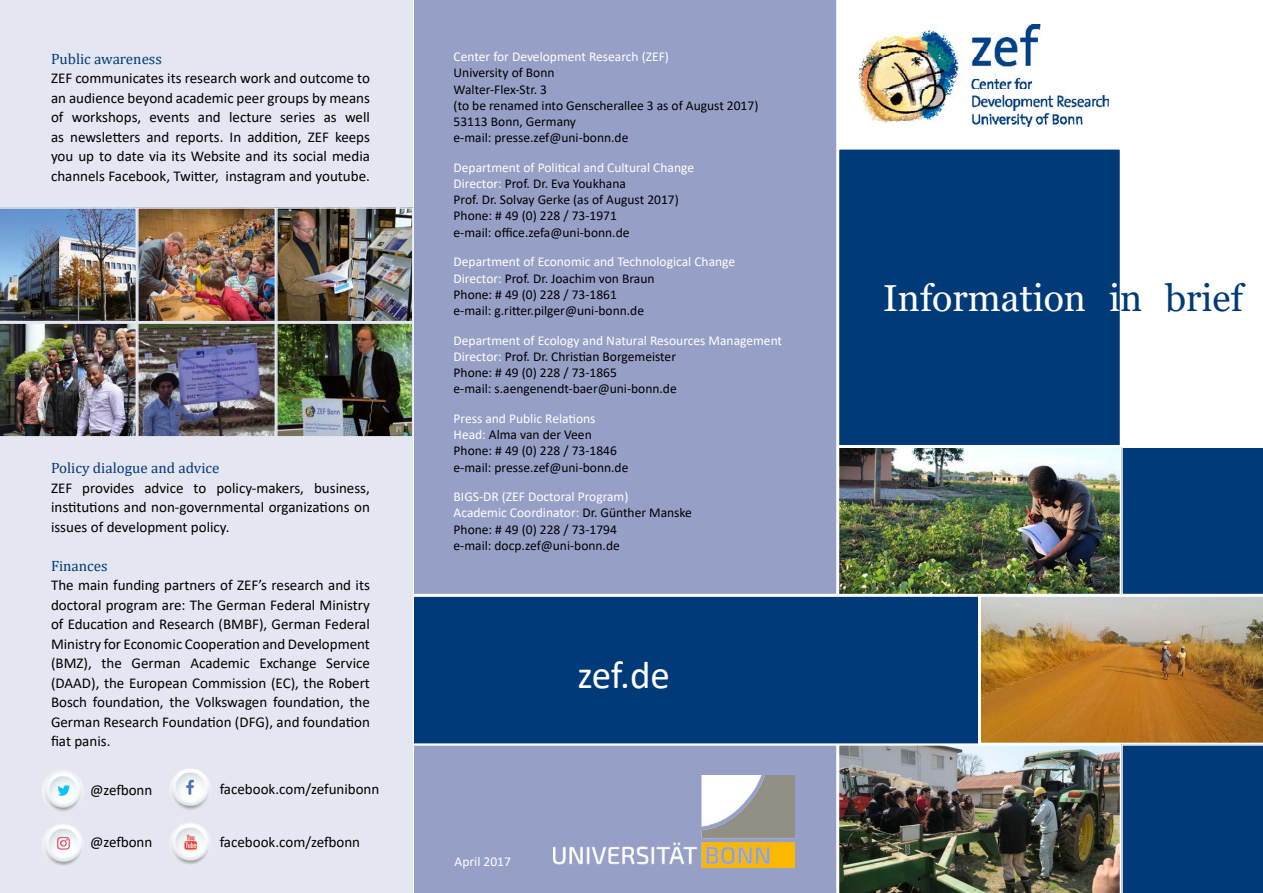
<style>
.page{position:relative;width:1263px;height:893px;background:#fff}
.page>*{position:absolute;margin:0;border:0;box-sizing:border-box;transform-origin:0 0}
.t1{font:39px "Calibri";color:#fff}
.t2{font:37.5px "Georgia";color:#fff}
.t3{font:15px/19.5px "Calibri";color:#000;text-align:justify}
.t4{font:15px "Cambria";color:#003a78}
.t5{font:13.5px/16.2px "Calibri";color:#000}
.t6{font:13.5px "Calibri";color:#fff}
.s1{color:#fff}
.s2{color:#003a78}
</style>
<div class="page">
<div style="left:412px;top:745px;width:425px;height:148px;background:#96a0c6"></div>
<div style="left:412px;top:0;width:425px;height:595px;background:#96a0c6"></div>
<div style="left:0;top:0;width:412px;height:893px;background:#e4e6f1"></div>
<img style="left:0;top:207px;width:137px;height:230px">
<img style="left:140px;top:210px;width:133px;height:225px">
<div style="left:137px;top:207px;width:139px;height:115px;border:2px solid #e4e6f1"></div>
<div style="left:137px;top:322px;width:139px;height:116px;border:2px solid #e4e6f1"></div>
<img style="left:279px;top:210px;width:131px;height:225px">
<div style="left:276px;top:207px;width:137px;height:115px;border:2px solid #e4e6f1"></div>
<div style="left:276px;top:322px;width:137px;height:116px;border:2px solid #e4e6f1"></div>
<img style="left:860px;top:25px;width:248px;height:101px">
<div style="left:838px;top:148px;width:283px;height:298px;background:#003a78;border:2px solid #fff"></div>
<div style="left:412px;top:595px;width:567px;height:150px;background:#003a78;border:2px solid #fff"></div>
<img style="left:838px;top:447px;width:425px;height:446px">
<img style="left:554px;top:775px;width:240px;height:93px">
<img style="left:169px;top:768px;width:42px;height:42px;border-radius:21px">
<img style="left:169px;top:822px;width:42px;height:42px;border-radius:21px">
<img style="left:42px;top:770px;width:42px;height:42px;border-radius:21px">
<img style="left:42px;top:823px;width:42px;height:43px;border-radius:21px">
<p class="t4" style="left:51px;top:50px;width:112px">Public awareness</p>
<p class="t3" style="left:51px;top:68px;width:320px">ZEF communicates its research work and outcome to an audience beyond academic peer groups by means of workshops, events and lecture series as well as newsletters and reports. In addition, ZEF keeps you up to date via its Website and its social media channels Facebook, Twitter, instagram and youtube.</p>
<p class="t4" style="left:51px;top:459px;width:170px">Policy dialogue and advice</p>
<p class="t3" style="left:51px;top:478px;width:320px">ZEF provides advice to policy-makers, business, institutions and non-governmental organizations on issues of development policy.</p>
<p class="t4" style="left:51px;top:557px;width:58px">Finances</p>
<p class="t3" style="left:51px;top:575px;width:320px">The main funding partners of ZEF’s research and its doctoral program are: The German Federal Ministry of Education and Research (BMBF), German Federal Ministry for Economic Cooperation and Development (BMZ), the German Academic Exchange Service (DAAD), the European Commission (EC), the Robert Bosch foundation, the Volkswagen foundation, the German Research Foundation (DFG), and foundation fiat panis.</p>
<p class="t3" style="left:90px;top:780px;width:64px">@zefbonn</p>
<p class="t3" style="left:90px;top:832px;width:64px">@zefbonn</p>
<p class="t3" style="left:220px;top:779px;width:161px">facebook.com/zefunibonn</p>
<p class="t3" style="left:220px;top:832px;width:142px">facebook.com/zefbonn</p>
<p class="t6" style="left:454px;top:47px;width:217px">Center for Development Research (ZEF)</p>
<p class="t5" style="left:454px;top:64px;width:306px">University of Bonn<br>Walter-Flex-Str. 3<br>(to be renamed into Genscherallee 3 as of August 2017)<br>53113 Bonn, Germany<br>e-mail: presse.zef@uni-bonn.de</p>
<p class="t5" style="left:454px;top:159px;width:242px"><span class="s1">Department of Political and Cultural Change Director:</span> Prof. Dr. Eva Youkhana<br>Prof. Dr. Solvay Gerke (as of August 2017)<br>Phone: # 49 (0) 228 / 73-1971<br>e-mail: office.zefa@uni-bonn.de</p>
<p class="t5" style="left:454px;top:253px;width:283px"><span class="s1">Department of Economic and Technological Change Director:</span> Prof. Dr. Joachim von Braun<br>Phone: # 49 (0) 228 / 73-1861<br>e-mail: g.ritter.pilger@uni-bonn.de</p>
<p class="t5" style="left:454px;top:332px;width:330px"><span class="s1">Department of Ecology and Natural Resources Management Director:</span> Prof. Dr. Christian Borgemeister<br>Phone: # 49 (0) 228 / 73-1865<br>e-mail: s.aengenendt-baer@uni-bonn.de</p>
<p class="t5" style="left:454px;top:410px;width:176px"><span class="s1">Press and Public Relations<br>Head:</span> Alma van der Veen<br>Phone: # 49 (0) 228 / 73-1846 e-mail: presse.zef@uni-bonn.de</p>
<p class="t5" style="left:454px;top:488px;width:240px"><span class="s1">BIGS-DR (ZEF Doctoral Program)<br>Academic Coordinator:</span> Dr. Günther Manske Phone: # 49 (0) 228 / 73-1794<br>e-mail: docp.zef@uni-bonn.de</p>
<p class="t6" style="left:455px;top:852px;width:58px">April 2017</p>
<h1 class="t1" style="left:577px;top:648px;width:94px">zef.de</h1>
<h2 class="t2" style="left:883px;top:275px;width:361px">Information i<span class="s2">n brief</span></h2>
</div>
